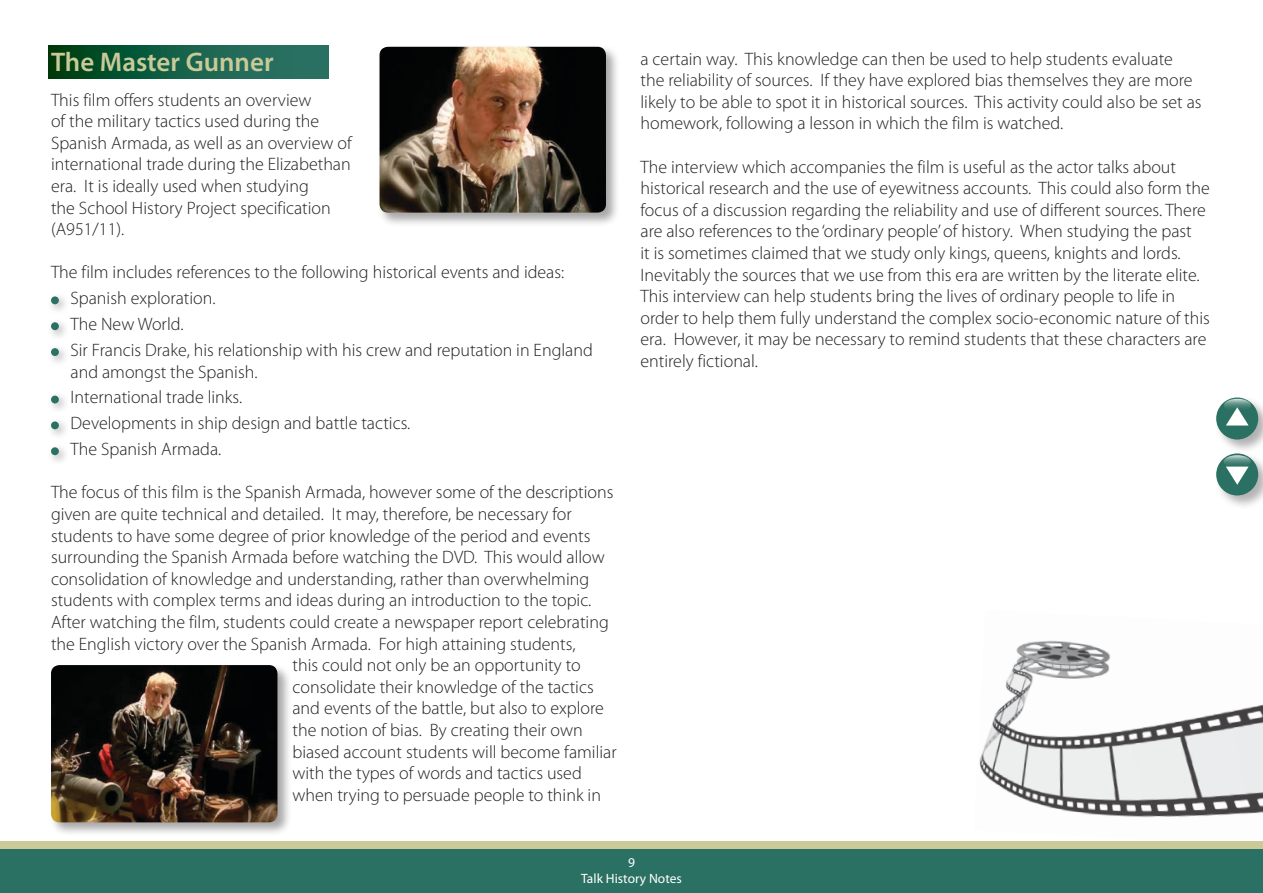
<style>
.page{position:relative;width:1263px;height:893px;background:#fff}
.page>*{position:absolute;margin:0;border:0;box-sizing:border-box;transform-origin:0 0}
.t1{font:600 27px "Myriad Pro";color:#c9ca98}
.t2{font:300 18px/21.6px "Myriad Pro";color:#231f20}
.t3{font:13.5px/16.2px "Myriad Pro";color:#fff;text-align:center}
</style>
<div class="page">
<div style="left:1214px;top:395px;width:49px;height:58px;background:#231f20;opacity:.35"></div>
<div style="left:1216px;top:397px;width:42px;height:42px;background:#2a7063;border-radius:50%"></div>
<div style="left:1214px;top:451px;width:49px;height:58px;background:#231f20;opacity:.34"></div>
<div style="left:1216px;top:453px;width:42px;height:42px;background:#2a7063;border-radius:50%"></div>
<svg style="left:1223px;top:455px;width:28px;height:13px"></svg>
<svg style="left:1226px;top:467px;width:22px;height:18px"></svg>
<svg style="left:1224px;top:399px;width:27px;height:13px"></svg>
<svg style="left:1226px;top:407px;width:22px;height:18px"></svg>
<img style="left:979px;top:640px;width:284px;height:178px">
<div style="left:0;top:841px;width:1263px;height:52px;background:#c9ca98"></div>
<svg style="left:48px;top:46px;width:281px;height:32px;background:#145e44"></svg>
<div style="left:46px;top:291px;width:23px;height:23px;background:#231f20;opacity:.39"></div>
<div style="left:51px;top:296px;width:8px;height:8px;background:#2a7063;border-radius:50%"></div>
<div style="left:46px;top:317px;width:23px;height:23px;background:#231f20;opacity:.39"></div>
<div style="left:51px;top:322px;width:8px;height:8px;background:#2a7063;border-radius:50%"></div>
<div style="left:46px;top:343px;width:23px;height:23px;background:#231f20;opacity:.39"></div>
<div style="left:51px;top:348px;width:8px;height:8px;background:#2a7063;border-radius:50%"></div>
<div style="left:46px;top:390px;width:23px;height:24px;background:#231f20;opacity:.39"></div>
<div style="left:51px;top:396px;width:8px;height:7px;background:#2a7063;border-radius:50%"></div>
<div style="left:46px;top:416px;width:23px;height:23px;background:#231f20;opacity:.39"></div>
<div style="left:51px;top:421px;width:8px;height:8px;background:#2a7063;border-radius:50%"></div>
<div style="left:46px;top:442px;width:23px;height:23px;background:#231f20;opacity:.39"></div>
<div style="left:51px;top:447px;width:8px;height:8px;background:#2a7063;border-radius:50%"></div>
<div style="left:0;top:849px;width:1263px;height:44px;background:#2a7063"></div>
<div style="left:377px;top:45px;width:243px;height:182px;background:#231f20;opacity:.4"></div>
<img style="left:379px;top:47px;width:227px;height:166px">
<div style="left:49px;top:663px;width:243px;height:174px;background:#231f20;opacity:.4"></div>
<img style="left:51px;top:665px;width:226px;height:157px">
<h1 class="t1" style="left:51px;top:45px;width:224px">The Master Gunner</h1>
<p class="t2" style="left:51px;top:89px;width:302px">This film offers students an overview<br>of the military tactics used during the Spanish Armada, as well as an overview of international trade during the Elizabethan era. It is ideally used when studying<br>the School History Project specification (A951/11).</p>
<p class="t2" style="left:71px;top:260px;width:524px;line-height:25.8px;text-indent:-19px">The film includes references to the following historical events and ideas:<br>Spanish exploration.<br>The New World.<br>Sir Francis Drake, his relationship with his crew and reputation in England</p>
<p class="t2" style="left:71px;top:359px;width:341px;line-height:25.8px">and amongst the Spanish.<br>International trade links.<br>Developments in ship design and battle tactics.<br>The Spanish Armada.</p>
<p class="t2" style="left:51px;top:482px;width:564px">The focus of this film is the Spanish Armada, however some of the descriptions</p>
<p class="t2" style="left:51px;top:503px;width:522px">given are quite technical and detailed. It may, therefore, be necessary for</p>
<p class="t2" style="left:51px;top:525px;width:541px">students to have some degree of prior knowledge of the period and events</p>
<p class="t2" style="left:51px;top:547px;width:555px">surrounding the Spanish Armada before watching the DVD. This would allow</p>
<p class="t2" style="left:51px;top:568px;width:540px">consolidation of knowledge and understanding, rather than overwhelming</p>
<p class="t2" style="left:51px;top:590px;width:542px">students with complex terms and ideas during an introduction to the topic.</p>
<p class="t2" style="left:51px;top:611px;width:559px">After watching the film, students could create a newspaper report celebrating</p>
<p class="t2" style="left:51px;top:633px;width:526px">the English victory over the Spanish Armada. For high attaining students,</p>
<p class="t2" style="left:292px;top:655px;width:290px">this could not only be an opportunity to</p>
<p class="t2" style="left:292px;top:676px;width:303px">consolidate their knowledge of the tactics</p>
<p class="t2" style="left:292px;top:698px;width:313px">and events of the battle, but also to explore</p>
<p class="t2" style="left:292px;top:719px;width:292px">the notion of bias. By creating their own</p>
<p class="t2" style="left:292px;top:741px;width:326px">biased account students will become familiar</p>
<p class="t2" style="left:292px;top:763px;width:291px">with the types of words and tactics used</p>
<p class="t2" style="left:292px;top:784px;width:310px">when trying to persuade people to think in</p>
<p class="t2" style="left:640px;top:48px;width:563px">a certain way. This knowledge can then be used to help students evaluate<br>the reliability of sources. If they have explored bias themselves they are more likely to be able to spot it in historical sources. This activity could also be set as homework, following a lesson in which the film is watched.</p>
<p class="t2" style="left:640px;top:156px;width:571px">The interview which accompanies the film is useful as the actor talks about historical research and the use of eyewitness accounts. This could also form the focus of a discussion regarding the reliability and use of different sources. There are also references to the ‘ordinary people’ of history. When studying the past<br>it is sometimes claimed that we study only kings, queens, knights and lords.<br>Inevitably the sources that we use from this era are written by the literate elite.<br>This interview can help students bring the lives of ordinary people to life in order to help them fully understand the complex socio-economic nature of this era. However, it may be necessary to remind students that these characters are entirely fictional.</p>
<p class="t3" style="left:581px;top:854px;width:102px">9<br>Talk History Notes</p>
</div>
